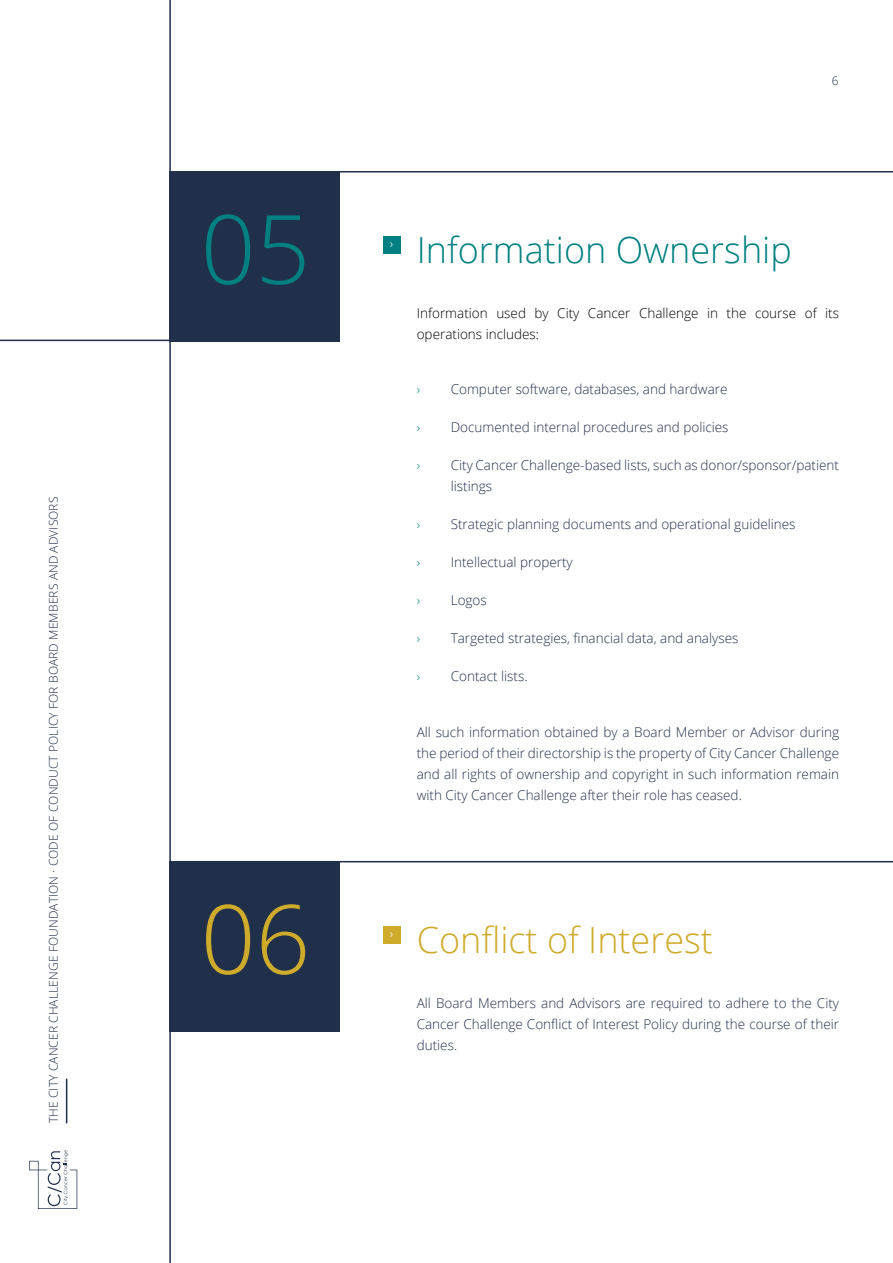
<style>
.page{position:relative;width:893px;height:1263px;background:#fff}
.page>*{position:absolute;margin:0;border:0;box-sizing:border-box;transform-origin:0 0}
.t1{font:300 96px "Open Sans";color:#008080}
.t2{font:300 96px "Open Sans";color:#cfab2b}
.t3{font:300 36px "Open Sans";color:#008080}
.t4{font:300 36px "Open Sans";color:#cfab2b}
.t5{font:300 13.5px/21px "Open Sans";color:#21304a;text-align:justify}
.t6{font:300 13.5px/21px "Open Sans";color:#000}
.t7{font:300 13.5px "Open Sans";color:#008080}
.t8{font:300 13.5px "Open Sans";color:#fff}
.t9{font:300 12px "Open Sans";letter-spacing:.01em;color:#21304a}
</style>
<div class="page">
<hr style="left:66px;top:1079px;width:1px;height:44px;background:#21304a">
<svg style="left:29px;top:1150px;width:48px;height:59px"></svg>
<hr style="left:169px;top:0;width:2px;height:1263px;background:#21304a">
<div style="left:169px;top:171px;width:170px;height:170px;background:#21304a"></div>
<div style="left:169px;top:861px;width:170px;height:170px;background:#21304a"></div>
<hr style="left:0;top:340px;width:170px;height:1px;background:#21304a">
<div style="left:383px;top:236px;width:17px;height:18px;background:#008080"></div>
<div style="left:383px;top:926px;width:17px;height:17px;background:#cfab2b"></div>
<hr style="left:169px;top:171px;width:724px;height:2px;background:#21304a">
<hr style="left:169px;top:861px;width:724px;height:1px;background:#21304a">
<p class="t9" style="left:45px;top:1123px;width:628px;rotate:-90deg">THE CITY CANCER CHALLENGE FOUNDATION · CODE OF CONDUCT POLICY FOR BOARD MEMBERS AND ADVISORS</p>
<h1 class="t1" style="left:201px;top:183px;width:111px">05</h1>
<h1 class="t2" style="left:201px;top:873px;width:111px">06</h1>
<p class="t9" style="left:832px;top:72px;width:8px">6</p>
<p class="t8" style="left:390px;top:234px;width:5px">›</p>
<h2 class="t3" style="left:417px;top:226px;width:377px">Information Ownership</h2>
<p class="t6" style="left:417px;top:303px;width:424px">Information used by City Cancer Challenge in the course of its operations includes:</p>
<p class="t7" style="left:417px;top:380px;width:5px">›</p>
<p class="t5" style="left:451px;top:379px;width:278px">Computer software, databases, and hardware</p>
<p class="t7" style="left:417px;top:418px;width:5px">›</p>
<p class="t5" style="left:451px;top:417px;width:279px">Documented internal procedures and policies</p>
<p class="t7" style="left:417px;top:456px;width:5px">›</p>
<p class="t5" style="left:451px;top:455px;width:390px">City Cancer Challenge-based lists, such as donor/sponsor/patient listings</p>
<p class="t7" style="left:417px;top:515px;width:5px">›</p>
<p class="t5" style="left:451px;top:514px;width:346px">Strategic planning documents and operational guidelines</p>
<p class="t7" style="left:417px;top:553px;width:5px">›</p>
<p class="t5" style="left:451px;top:552px;width:124px">Intellectual property</p>
<p class="t7" style="left:417px;top:591px;width:5px">›</p>
<p class="t5" style="left:451px;top:590px;width:38px">Logos</p>
<p class="t7" style="left:417px;top:629px;width:5px">›</p>
<p class="t5" style="left:451px;top:628px;width:289px">Targeted strategies, financial data, and analyses</p>
<p class="t7" style="left:417px;top:667px;width:5px">›</p>
<p class="t5" style="left:451px;top:666px;width:78px">Contact lists.</p>
<p class="t5" style="left:417px;top:721px;width:424px">All such information obtained by a Board Member or Advisor during the period of their directorship is the property of City Cancer Challenge and all rights of ownership and copyright in such information remain with City Cancer Challenge after their role has ceased.</p>
<p class="t8" style="left:390px;top:924px;width:5px">›</p>
<h2 class="t4" style="left:417px;top:915px;width:298px">Conflict of Interest</h2>
<p class="t5" style="left:417px;top:992px;width:424px">All Board Members and Advisors are required to adhere to the City Cancer Challenge Conflict of Interest Policy during the course of their duties.</p>
</div>
